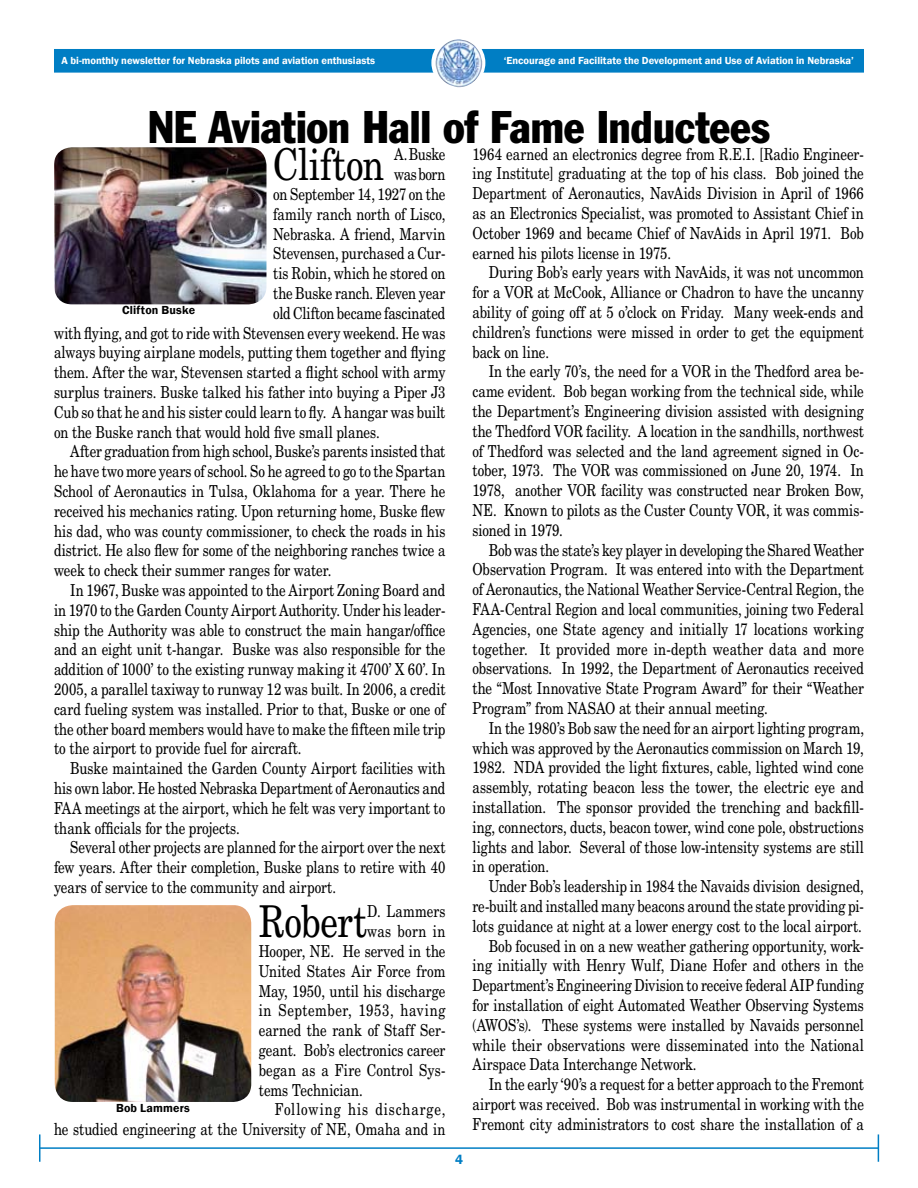
<style>
.page{position:relative;width:918px;height:1188px;background:#fff}
.page>*{position:absolute;margin:0;border:0;box-sizing:border-box;transform-origin:0 0}
.t1{font:condensed 45px "Franklin Gothic";letter-spacing:-.005em;color:#000}
.t2{font:43.95px "New Century Schlbk";color:#000;scale:.8 1}
.t3{font:16.5px/19.8px "New Century Schlbk";color:#000;text-align:justify;scale:.8 1}
.t4{font:16.5px "New Century Schlbk";letter-spacing:.045em;color:#000;scale:.8 1}
.t5{font:16.5px "New Century Schlbk";letter-spacing:.065em;color:#000;scale:.8 1}
.t6{font:16.5px "New Century Schlbk";letter-spacing:.03em;color:#000;scale:.8 1}
.t7{font:600 12px "Franklin Gothic";letter-spacing:.015em;color:#000}
.t8{font:600 10.5px "Franklin Gothic";color:#fff}
</style>
<div class="page">
<div style="left:55px;top:50px;width:808px;height:22px;background:#007ec4"></div>
<div style="left:54px;top:49px;width:810px;height:24px;border:2px solid #007ec4"></div>
<div style="left:431px;top:36px;width:54px;height:54px;border:2px solid #fff;border-radius:50%"></div>
<img style="left:436px;top:39px;width:46px;height:48px">
<hr style="left:39px;top:1147px;width:839px;height:2px;background:#007ec4">
<svg style="left:39px;top:1134px;width:1px;height:28px"></svg>
<svg style="left:878px;top:1134px;width:1px;height:28px"></svg>
<img style="left:54px;top:147px;width:212px;height:157px;border-radius:18px">
<img style="left:55px;top:905px;width:196px;height:197px;border-radius:18px">
<p class="t8" style="left:62px;top:54px;width:315px">A bi-monthly newsletter for Nebraska pilots and aviation enthusiasts</p>
<p class="t8" style="left:504px;top:54px;width:352px">‘Encourage and Facilitate the Development and Use of Aviation in Nebraska’</p>
<h1 class="t1" style="left:148px;top:99px;width:624px">NE Aviation Hall of Fame Inductees</h1>
<h2 class="t2" style="left:273px;top:138px;width:140px">Clifton</h2>
<p class="t3" style="left:394px;top:145px;width:66px">A. Buske</p>
<p class="t3" style="left:394px;top:164px;width:66px">was born</p>
<p class="t3" style="left:273px;top:184px;width:217px">on September 14, 1927 on the</p>
<p class="t3" style="left:273px;top:204px;width:217px">family ranch north of Lisco,</p>
<p class="t3" style="left:273px;top:224px;width:217px">Nebraska. A friend, Marvin</p>
<p class="t3" style="left:273px;top:244px;width:217px">Stevensen, purchased a Cur-</p>
<p class="t3" style="left:273px;top:263px;width:217px">tis Robin, which he stored on</p>
<p class="t3" style="left:273px;top:283px;width:217px">the Buske ranch. Eleven year</p>
<p class="t3" style="left:273px;top:303px;width:217px">old Clifton became fascinated</p>
<p class="t3" style="left:54px;top:323px;width:491px">with flying, and got to ride with Stevensen every weekend. He was</p>
<p class="t3" style="left:54px;top:343px;width:491px">always buying airplane models, putting them together and flying</p>
<p class="t3" style="left:54px;top:362px;width:491px">them. After the war, Stevensen started a flight school with army</p>
<p class="t3" style="left:54px;top:382px;width:491px">surplus trainers. Buske talked his father into buying a Piper J3</p>
<p class="t3" style="left:54px;top:402px;width:491px">Cub so that he and his sister could learn to fly. A hangar was built</p>
<p class="t3" style="left:54px;top:422px;width:409px">on the Buske ranch that would hold five small planes.</p>
<p class="t3" style="left:70px;top:442px;width:471px">After graduation from high school, Buske’s parents insisted that</p>
<p class="t3" style="left:54px;top:461px;width:491px">he have two more years of school. So he agreed to go to the Spartan</p>
<p class="t3" style="left:54px;top:481px;width:491px">School of Aeronautics in Tulsa, Oklahoma for a year. There he</p>
<p class="t3" style="left:54px;top:501px;width:491px">received his mechanics rating. Upon returning home, Buske flew</p>
<p class="t3" style="left:54px;top:521px;width:491px">his dad, who was county commissioner, to check the roads in his</p>
<p class="t3" style="left:54px;top:541px;width:491px">district. He also flew for some of the neighboring ranches twice a</p>
<p class="t3" style="left:54px;top:560px;width:348px">week to check their summer ranges for water.</p>
<p class="t3" style="left:70px;top:580px;width:471px">In 1967, Buske was appointed to the Airport Zoning Board and</p>
<p class="t3" style="left:54px;top:600px;width:491px">in 1970 to the Garden County Airport Authority. Under his leader-</p>
<p class="t3" style="left:54px;top:620px;width:491px">ship the Authority was able to construct the main hangar/office</p>
<p class="t3" style="left:54px;top:640px;width:491px">and an eight unit t-hangar. Buske was also responsible for the</p>
<p class="t3" style="left:54px;top:659px;width:491px">addition of 1000’ to the existing runway making it 4700’ X 60’. In</p>
<p class="t3" style="left:54px;top:679px;width:491px">2005, a parallel taxiway to runway 12 was built. In 2006, a credit</p>
<p class="t3" style="left:54px;top:699px;width:491px">card fueling system was installed. Prior to that, Buske or one of</p>
<p class="t3" style="left:54px;top:719px;width:491px">the other board members would have to make the fifteen mile trip</p>
<p class="t3" style="left:54px;top:739px;width:311px">to the airport to provide fuel for aircraft.</p>
<p class="t3" style="left:70px;top:758px;width:471px">Buske maintained the Garden County Airport facilities with</p>
<p class="t3" style="left:54px;top:778px;width:491px">his own labor. He hosted Nebraska Department of Aeronautics and</p>
<p class="t3" style="left:54px;top:798px;width:491px">FAA meetings at the airport, which he felt was very important to</p>
<p class="t3" style="left:54px;top:818px;width:234px">thank officials for the projects.</p>
<p class="t3" style="left:70px;top:838px;width:471px">Several other projects are planned for the airport over the next</p>
<p class="t3" style="left:54px;top:857px;width:491px">few years. After their completion, Buske plans to retire with 40</p>
<p class="t3" style="left:54px;top:877px;width:354px">years of service to the community and airport.</p>
<p class="t7" style="left:122px;top:303px;width:75px">Clifton Buske</p>
<h2 class="t2" style="left:259px;top:895px;width:137px">Robert</h2>
<p class="t3" style="left:367px;top:902px;width:99px">D. Lammers</p>
<p class="t6" style="left:367px;top:921px;width:99px">was born in</p>
<p class="t3" style="left:259px;top:941px;width:235px">Hooper, NE. He served in the</p>
<p class="t3" style="left:259px;top:961px;width:235px">United States Air Force from</p>
<p class="t3" style="left:259px;top:981px;width:235px">May, 1950, until his discharge</p>
<p class="t4" style="left:259px;top:1000px;width:235px">in September, 1953, having</p>
<p class="t3" style="left:259px;top:1020px;width:235px">earned the rank of Staff Ser-</p>
<p class="t3" style="left:259px;top:1040px;width:235px">geant. Bob’s electronics career</p>
<p class="t3" style="left:259px;top:1060px;width:235px">began as a Fire Control Sys-</p>
<p class="t3" style="left:259px;top:1080px;width:132px">tems Technician.</p>
<p class="t5" style="left:275px;top:1099px;width:215px">Following his discharge,</p>
<p class="t3" style="left:54px;top:1119px;width:491px">he studied engineering at the University of NE, Omaha and in</p>
<p class="t7" style="left:116px;top:1100px;width:75px">Bob Lammers</p>
<p class="t3" style="left:472px;top:144px;width:491px">1964 earned an electronics degree from R.E.I. [Radio Engineer&shy;ing Institute] graduating at the top of his class. Bob joined the Department of Aeronautics, NavAids Division in April of 1966 as an Electronics Specialist, was promoted to Assistant Chief in October 1969 and became Chief of NavAids in April 1971. Bob earned his pilots license in 1975.</p>
<p class="t3" style="left:472px;top:263px;width:491px;text-indent:16px">During Bob’s early years with NavAids, it was not uncommon for a VOR at McCook, Alliance or Chadron to have the uncanny ability of going off at 5 o’clock on Friday. Many week-ends and children’s functions were missed in order to get the equipment back on line.</p>
<p class="t3" style="left:472px;top:362px;width:491px;text-indent:16px">In the early 70’s, the need for a VOR in the Thedford area be&shy;came evident. Bob began working from the technical side, while the Department’s Engineering division assisted with designing the Thedford VOR facility. A location in the sandhills, northwest of Thedford was selected and the land agreement signed in Oc&shy;tober, 1973. The VOR was commissioned on June 20, 1974. In 1978, another VOR facility was constructed near Broken Bow, NE. Known to pilots as the Custer County VOR, it was commis&shy;sioned in 1979.</p>
<p class="t3" style="left:472px;top:540px;width:491px;text-indent:16px">Bob was the state’s key player in developing the Shared Weather Observation Program. It was entered into with the Department of Aeronautics, the National Weather Service-Central Region, the FAA-Central Region and local communities, joining two Federal Agencies, one State agency and initially 17 locations working together. It provided more in-depth weather data and more observations. In 1992, the Department of Aeronautics received the “Most Innovative State Program Award” for their “Weather Program” from NASAO at their annual meeting.</p>
<p class="t3" style="left:472px;top:718px;width:491px;text-indent:16px">In the 1980’s Bob saw the need for an airport lighting program, which was approved by the Aeronautics commission on March 19, 1982. NDA provided the light fixtures, cable, lighted wind cone assembly, rotating beacon less the tower, the electric eye and installation. The sponsor provided the trenching and backfill&shy;ing, connectors, ducts, beacon tower, wind cone pole, obstructions lights and labor. Several of those low-intensity systems are still in operation.</p>
<p class="t3" style="left:489px;top:876px;width:471px">Under Bob’s leadership in 1984 the Navaids division designed,</p>
<p class="t3" style="left:472px;top:896px;width:491px">re-built and installed many beacons around the state providing pi-</p>
<p class="t3" style="left:472px;top:916px;width:488px">lots guidance at night at a lower energy cost to the local airport.</p>
<p class="t3" style="left:489px;top:936px;width:471px">Bob focused in on a new weather gathering opportunity, work-</p>
<p class="t3" style="left:472px;top:956px;width:491px">ing initially with Henry Wulf, Diane Hofer and others in the</p>
<p class="t3" style="left:472px;top:975px;width:491px">Department’s Engineering Division to receive federal AIP funding</p>
<p class="t3" style="left:472px;top:995px;width:491px">for installation of eight Automated Weather Observing Systems</p>
<p class="t3" style="left:472px;top:1015px;width:491px">(AWOS’s). These systems were installed by Navaids personnel</p>
<p class="t3" style="left:472px;top:1035px;width:491px">while their observations were disseminated into the National</p>
<p class="t3" style="left:472px;top:1055px;width:282px">Airspace Data Interchange Network.</p>
<p class="t3" style="left:489px;top:1074px;width:471px">In the early ‘90’s a request for a better approach to the Fremont</p>
<p class="t3" style="left:472px;top:1094px;width:491px">airport was received. Bob was instrumental in working with the</p>
<p class="t3" style="left:472px;top:1114px;width:491px">Fremont city administrators to cost share the installation of a</p>
</div>
